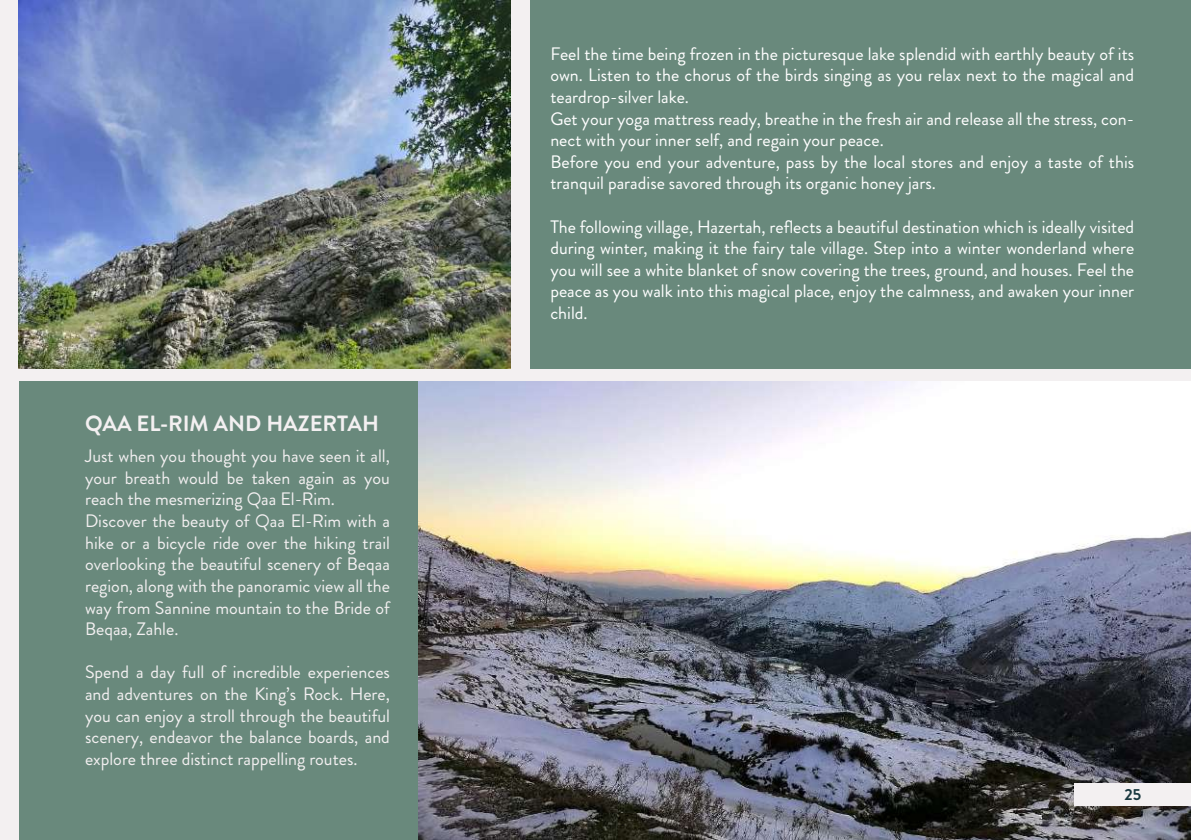
<style>
.page{position:relative;width:1191px;height:840px;background:#fff}
.page>*{position:absolute;margin:0;border:0;box-sizing:border-box;transform-origin:0 0}
.t1{font:700 22px "Brandon Grotesque";color:#f3f0f1}
.t2{font:18px/21.6px "Brandon Grotesque";color:#fff}
.t3{font:18px/21.6px "Brandon Grotesque";color:#f3f0f1}
.t4{font:700 16px "Brandon Grotesque";color:#1a3940}
</style>
<div class="page">
<div style="left:0;top:0;width:1191px;height:839px;background:#f3f0f1"></div>
<div style="left:530px;top:0;width:661px;height:369px;background:#69897c"></div>
<img style="left:19px;top:0;width:491px;height:369px">
<div style="left:19px;top:382px;width:492px;height:457px;background:#69897c"></div>
<img style="left:419px;top:382px;width:772px;height:457px">
<div style="left:1074px;top:782px;width:117px;height:23px;background:#f3f0f1"></div>
<p class="t1" style="left:85px;top:408px;width:295px">QAA EL-RIM AND HAZERTAH</p>
<p class="t3" style="left:85px;top:445px;width:306px">Just when you thought you have seen it all, your breath would be taken again as you reach the mesmerizing Qaa El-Rim.<br>Discover the beauty of Qaa El-Rim with a hike or a bicycle ride over the hiking trail overlooking the beautiful scenery of Beqaa region, along with the panoramic view all the way from Sannine mountain to the Bride of Beqaa, Zahle.</p>
<p class="t3" style="left:85px;top:661px;width:306px;text-align:justify">Spend a day full of incredible experiences and adventures on the King’s Rock. Here, you can enjoy a stroll through the beautiful scenery, endeavor the balance boards, and explore three distinct rappelling routes.</p>
<p class="t2" style="left:550px;top:43px;width:585px">Feel the time being frozen in the picturesque lake splendid with earthly beauty of its own. Listen to the chorus of the birds singing as you relax next to the magical and teardrop-silver lake.<br>Get your yoga mattress ready, breathe in the fresh air and release all the stress, con&shy;nect with your inner self, and regain your peace.<br>Before you end your adventure, pass by the local stores and enjoy a taste of this tranquil paradise savored through its organic honey jars.</p>
<p class="t2" style="left:550px;top:216px;width:585px;text-align:justify">The following village, Hazertah, reflects a beautiful destination which is ideally visited during winter, making it the fairy tale village. Step into a winter wonderland where you will see a white blanket of snow covering the trees, ground, and houses. Feel the peace as you walk into this magical place, enjoy the calmness, and awaken your inner child.</p>
<p class="t4" style="left:1124px;top:782px;width:18px">25</p>
</div>
